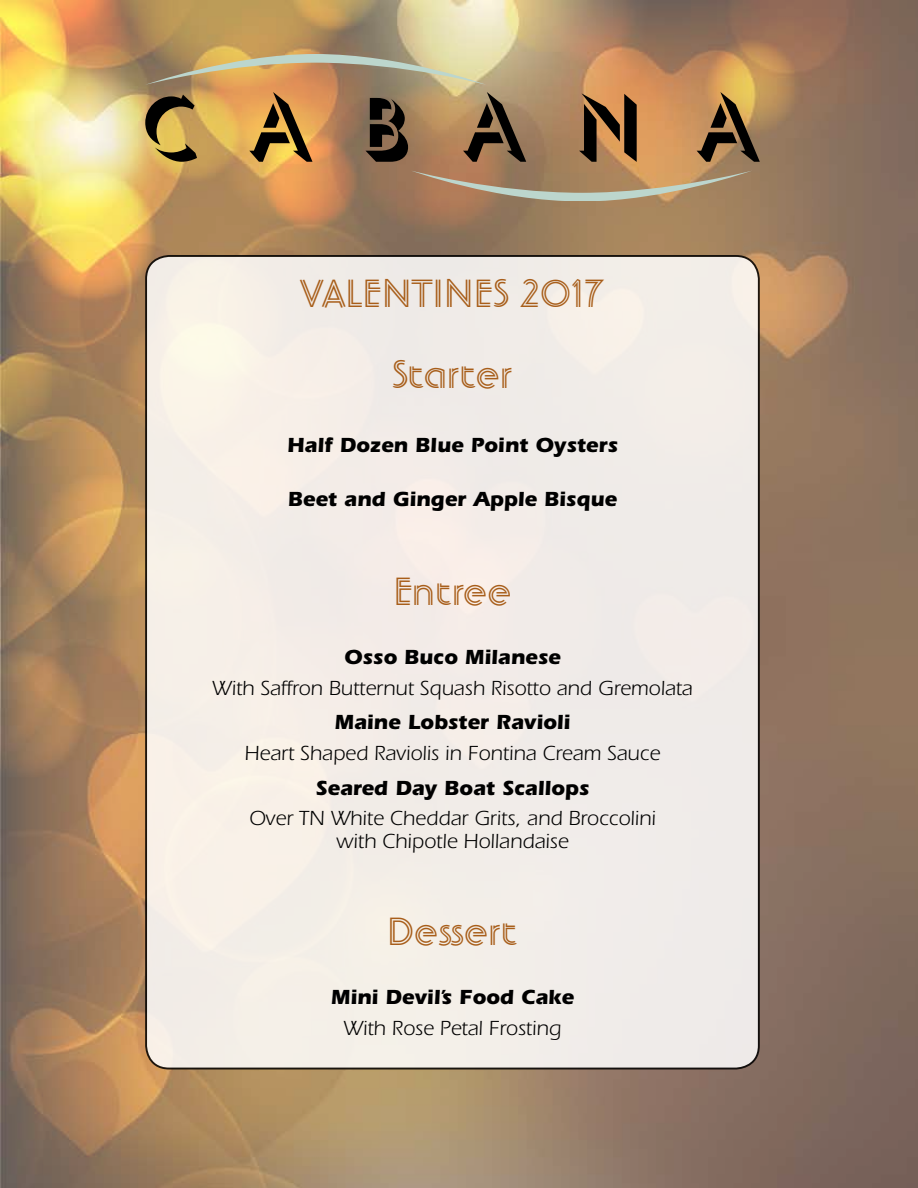
<style>
.page{position:relative;width:918px;height:1188px;background:#fff}
.page>*{position:absolute;margin:0;border:0;box-sizing:border-box;transform-origin:0 0}
.t1{font:700 46.05px/80.7px "Banjoman Open";color:#a85e1a;text-align:center}
.t2{font:21.15px/23.1px "ITC Eras Std";color:#000;text-align:center}
.t3{font:700 21.15px "ITC Eras Std";color:#000}
</style>
<div class="page">
<img style="left:0;top:0;width:918px;height:1188px">
<div style="left:146px;top:256px;width:613px;height:813px;background:#f2ece8;border-radius:23px"></div>
<svg style="left:145px;top:95px;width:52px;height:67px;background:#91783e"></svg>
<svg style="left:249px;top:92px;width:64px;height:70px;background:#a47a3c"></svg>
<svg style="left:366px;top:98px;width:42px;height:64px;background:#403327"></svg>
<svg style="left:463px;top:92px;width:63px;height:70px;background:#765f45"></svg>
<svg style="left:579px;top:93px;width:58px;height:69px;background:#745233"></svg>
<svg style="left:697px;top:92px;width:63px;height:70px;background:#856740"></svg>
<svg style="left:145px;top:54px;width:341px;height:31px;background:#bda67c"></svg>
<svg style="left:411px;top:171px;width:341px;height:30px;background:#ad9170"></svg>
<h1 class="t1" style="left:300px;top:253px;width:307px">VALENTINES 2017<br>Starter</h1>
<p class="t3" style="left:287px;top:433px;width:332px">Half Dozen Blue Point Oysters</p>
<p class="t3" style="left:288px;top:487px;width:331px">Beet and Ginger Apple Bisque</p>
<h1 class="t1" style="left:393px;top:550px;width:121px">Entree</h1>
<p class="t3" style="left:344px;top:645px;width:218px">Osso Buco Milanese</p>
<p class="t2" style="left:212px;top:677px;width:482px">With Saffron Butternut Squash Risotto and Gremolata</p>
<p class="t3" style="left:335px;top:710px;width:237px">Maine Lobster Ravioli</p>
<p class="t2" style="left:245px;top:742px;width:417px">Heart Shaped Raviolis in Fontina Cream Sauce</p>
<p class="t3" style="left:316px;top:775px;width:275px">Seared Day Boat Scallops</p>
<p class="t2" style="left:249px;top:807px;width:408px">Over TN White Cheddar Grits, and Broccolini with Chipotle Hollandaise</p>
<h1 class="t1" style="left:386px;top:890px;width:134px">Dessert</h1>
<p class="t3" style="left:331px;top:985px;width:245px">Mini Devil’s Food Cake</p>
<p class="t2" style="left:344px;top:1017px;width:219px">With Rose Petal Frosting</p>
</div>
